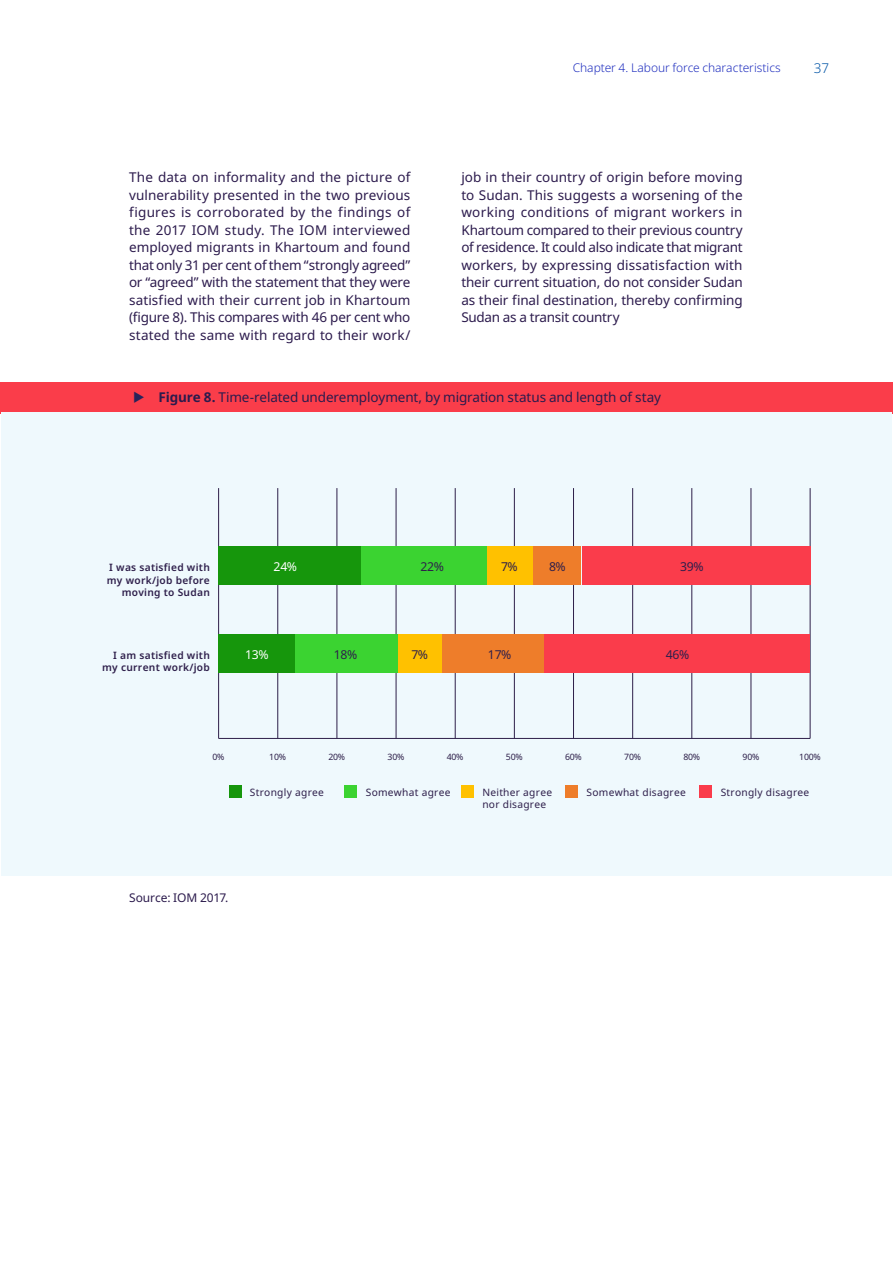
<style>
.page{position:relative;width:893px;height:1263px;background:#fff}
.page>*{position:absolute;margin:0;border:0;box-sizing:border-box;transform-origin:0 0}
.t1{font:13.5px/17.5px "Noto Sans";letter-spacing:-.01em;color:#2c1b4d;text-align:justify}
.t2{font:300 13.5px "Noto Sans";color:#0054a6}
.t3{font:12.3px "Noto Sans";letter-spacing:-.02em;color:#2e1f4b}
.t4{font:12.3px "Noto Sans";color:#fff}
.t5{font:300 12px "Noto Sans";letter-spacing:-.005em;color:#1e2dbe}
.t6{font:12px "Noto Sans";letter-spacing:-.01em;color:#2c1b4d}
.t7{font:10.2px/12.3px "Noto Sans";letter-spacing:.025em;color:#2e1f4b}
.t8{font:600 10.2px/12.3px "Noto Sans";letter-spacing:.025em;color:#2e1f4b;text-align:right}
.t9{font:8.7px "Noto Sans";letter-spacing:-.02em;color:#2d1f49}
.s1{font-weight:700}
</style>
<div class="page">
<div style="left:0;top:382px;width:893px;height:32px;background:#fa3d4a"></div>
<div style="left:1px;top:412px;width:890px;height:464px;background:#eff9fd"></div>
<hr style="left:219px;top:738px;width:591px;height:1px;background:#2d1f49">
<hr style="left:218px;top:488px;width:1px;height:250px;background:#2d1f49">
<hr style="left:277px;top:488px;width:1px;height:250px;background:#2d1f49">
<hr style="left:337px;top:488px;width:1px;height:250px;background:#2d1f49">
<hr style="left:396px;top:488px;width:1px;height:250px;background:#2d1f49">
<hr style="left:455px;top:488px;width:1px;height:250px;background:#2d1f49">
<hr style="left:514px;top:488px;width:1px;height:250px;background:#2d1f49">
<hr style="left:573px;top:488px;width:1px;height:250px;background:#2d1f49">
<hr style="left:632px;top:488px;width:1px;height:250px;background:#2d1f49">
<hr style="left:692px;top:488px;width:1px;height:250px;background:#2d1f49">
<hr style="left:751px;top:488px;width:1px;height:250px;background:#2d1f49">
<hr style="left:810px;top:488px;width:1px;height:250px;background:#2d1f49">
<div style="left:219px;top:546px;width:142px;height:39px;background:#16960c"></div>
<div style="left:219px;top:634px;width:76px;height:39px;background:#16960c"></div>
<div style="left:295px;top:634px;width:105px;height:39px;background:#3bd331"></div>
<div style="left:361px;top:546px;width:127px;height:39px;background:#3bd331"></div>
<div style="left:582px;top:546px;width:228px;height:39px;background:#fa3c4b"></div>
<div style="left:533px;top:546px;width:48px;height:39px;background:#ee7d2a"></div>
<div style="left:488px;top:546px;width:45px;height:39px;background:#ffc100"></div>
<div style="left:544px;top:634px;width:266px;height:39px;background:#fa3c4b"></div>
<div style="left:442px;top:634px;width:102px;height:39px;background:#ee7d2a"></div>
<div style="left:398px;top:634px;width:44px;height:39px;background:#ffc100"></div>
<div style="left:229px;top:785px;width:12px;height:13px;background:#16960c"></div>
<div style="left:345px;top:785px;width:12px;height:13px;background:#3bd331"></div>
<div style="left:461px;top:785px;width:13px;height:13px;background:#ffc100"></div>
<div style="left:565px;top:785px;width:13px;height:13px;background:#ee7d2a"></div>
<div style="left:700px;top:785px;width:12px;height:13px;background:#fa3c4b"></div>
<p class="t5" style="left:573px;top:60px;width:210px">Chapter 4. Labour force characteristics</p>
<p class="t2" style="left:814px;top:59px;width:17px">37</p>
<p class="t1" style="left:129px;top:169px;width:283px">The data on informality and the picture of vulnerability presented in the two previous figures is corroborated by the findings of the 2017 IOM study. The IOM interviewed employed migrants in Khartoum and found that only 31 per cent of them “strongly agreed” or “agreed” with the statement that they were satisfied with their current job in Khartoum (figure 8). This compares with 46 per cent who stated the same with regard to their work/</p>
<p class="t1" style="left:461px;top:169px;width:283px">job in their country of origin before moving to Sudan. This suggests a worsening of the working conditions of migrant workers in Khartoum compared to their previous country of residence. It could also indicate that migrant workers, by expressing dissatisfaction with their current situation, do not consider Sudan as their final destination, thereby confirming Sudan as a transit country</p>
<p class="t1" style="left:159px;top:389px;width:504px"><span class="s1">Figure 8.</span> Time-related underemployment, by migration status and length of stay</p>
<p class="t8" style="left:107px;top:563px;width:104px">I was satisfied with my work/job before moving to Sudan</p>
<p class="t8" style="left:102px;top:650px;width:109px">I am satisfied with my current work/job</p>
<p class="t4" style="left:274px;top:562px;width:25px">24%</p>
<p class="t3" style="left:420px;top:562px;width:25px">22%</p>
<p class="t3" style="left:680px;top:562px;width:25px">39%</p>
<p class="t3" style="left:501px;top:562px;width:18px">7%</p>
<p class="t3" style="left:549px;top:562px;width:18px">8%</p>
<p class="t4" style="left:245px;top:649px;width:25px">13%</p>
<p class="t3" style="left:334px;top:649px;width:25px">18%</p>
<p class="t3" style="left:411px;top:649px;width:18px">7%</p>
<p class="t3" style="left:488px;top:649px;width:25px">17%</p>
<p class="t3" style="left:666px;top:649px;width:25px">46%</p>
<p class="t9" style="left:213px;top:753px;width:13px">0%</p>
<p class="t9" style="left:269px;top:753px;width:18px">10%</p>
<p class="t9" style="left:328px;top:753px;width:18px">20%</p>
<p class="t9" style="left:388px;top:753px;width:18px">30%</p>
<p class="t9" style="left:447px;top:753px;width:18px">40%</p>
<p class="t9" style="left:624px;top:753px;width:18px">70%</p>
<p class="t9" style="left:506px;top:753px;width:18px">50%</p>
<p class="t9" style="left:565px;top:753px;width:18px">60%</p>
<p class="t9" style="left:683px;top:753px;width:18px">80%</p>
<p class="t9" style="left:742px;top:753px;width:18px">90%</p>
<p class="t9" style="left:799px;top:753px;width:23px">100%</p>
<p class="t7" style="left:250px;top:787px;width:76px">Strongly agree</p>
<p class="t7" style="left:366px;top:787px;width:86px">Somewhat agree</p>
<p class="t7" style="left:482px;top:787px;width:71px">Neither agree nor disagree</p>
<p class="t7" style="left:587px;top:787px;width:101px">Somewhat disagree</p>
<p class="t7" style="left:721px;top:787px;width:90px">Strongly disagree</p>
<p class="t6" style="left:129px;top:889px;width:101px">Source: IOM 2017.</p>
</div>
